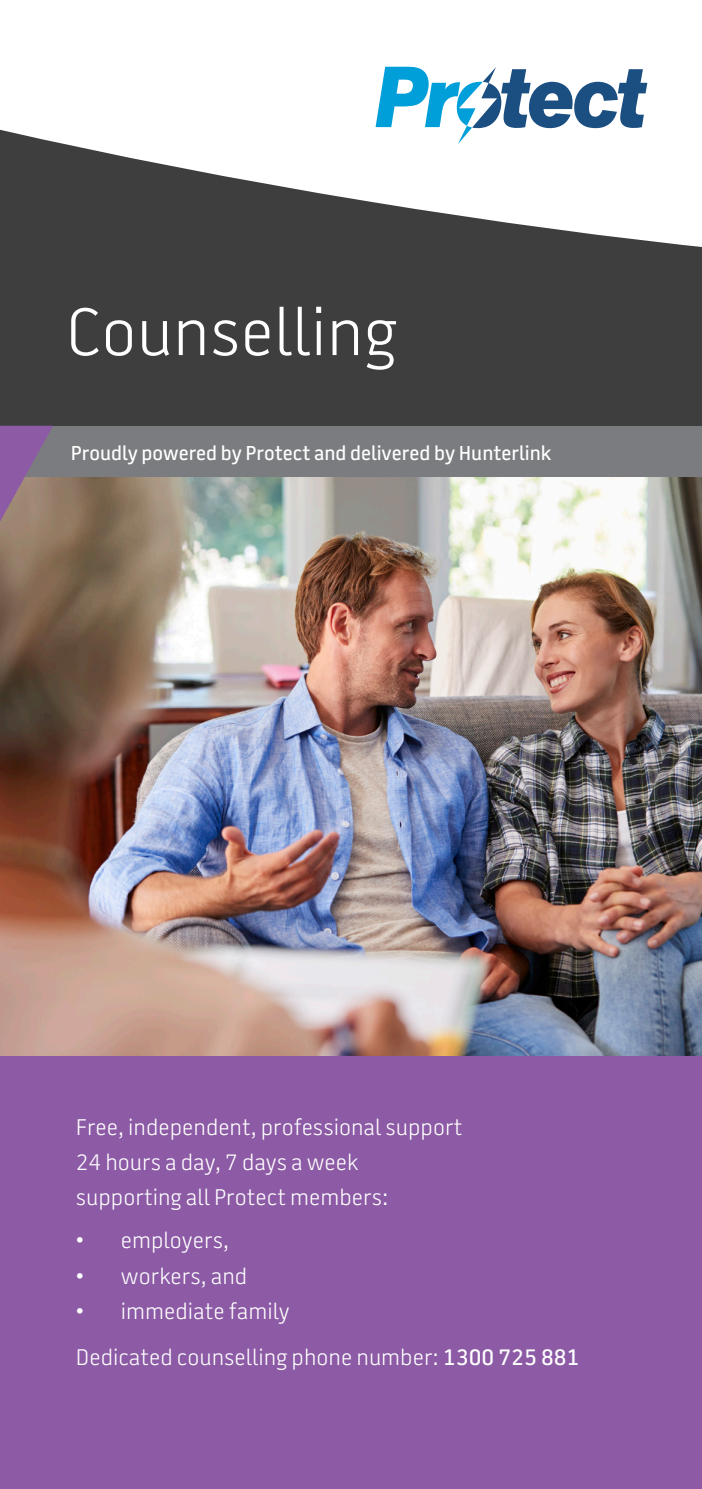
<style>
.page{position:relative;width:702px;height:1489px;background:#fff}
.page>*{position:absolute;margin:0;border:0;box-sizing:border-box;transform-origin:0 0}
.Intro_V_2{font:300 66.5px "Battersea";color:#fff}
.Bodycopy{font:300 22.5px "Battersea";color:#fff}
.Bodycopy-2{font:500 20px "Battersea";color:#fff}
.s1{font-weight:500}
</style>
<div class="page">
<img style="left:0;top:476px;width:702px;height:580px">
<div style="left:0;top:1056px;width:702px;height:432px;background:#8d5ba6"></div>
<svg style="left:0;top:130px;width:702px;height:296px;fill:#3e3e3f"></svg>
<div style="left:0;top:426px;width:702px;height:50px;background:#7a7c7f"></div>
<svg style="left:0;top:426px;width:53px;height:95px;background:#906e8e"></svg>
<svg style="left:375px;top:67px;width:272px;height:77px"></svg>
<p class="Intro_V_2" style="left:66px;top:288px;width:332px">Counselling</p>
<p class="Bodycopy-2" style="left:71px;top:440px;width:482px">Proudly powered by Protect and delivered by Hunterlink</p>
<p class="Bodycopy" style="left:76px;top:1111px;width:388px">Free, independent, professional support</p>
<p class="Bodycopy" style="left:76px;top:1147px;width:284px">24 hours a day, 7 days a week</p>
<p class="Bodycopy" style="left:76px;top:1182px;width:314px">supporting all Protect members:</p>
<p class="Bodycopy" style="left:76px;top:1225px;width:155px">• employers,</p>
<p class="Bodycopy" style="left:76px;top:1260px;width:173px">• workers, and</p>
<p class="Bodycopy" style="left:76px;top:1296px;width:215px">• immediate family</p>
<p class="Bodycopy" style="left:76px;top:1341px;width:505px">Dedicated counselling phone number: <span class="s1">1300 725 881</span></p>
</div>
